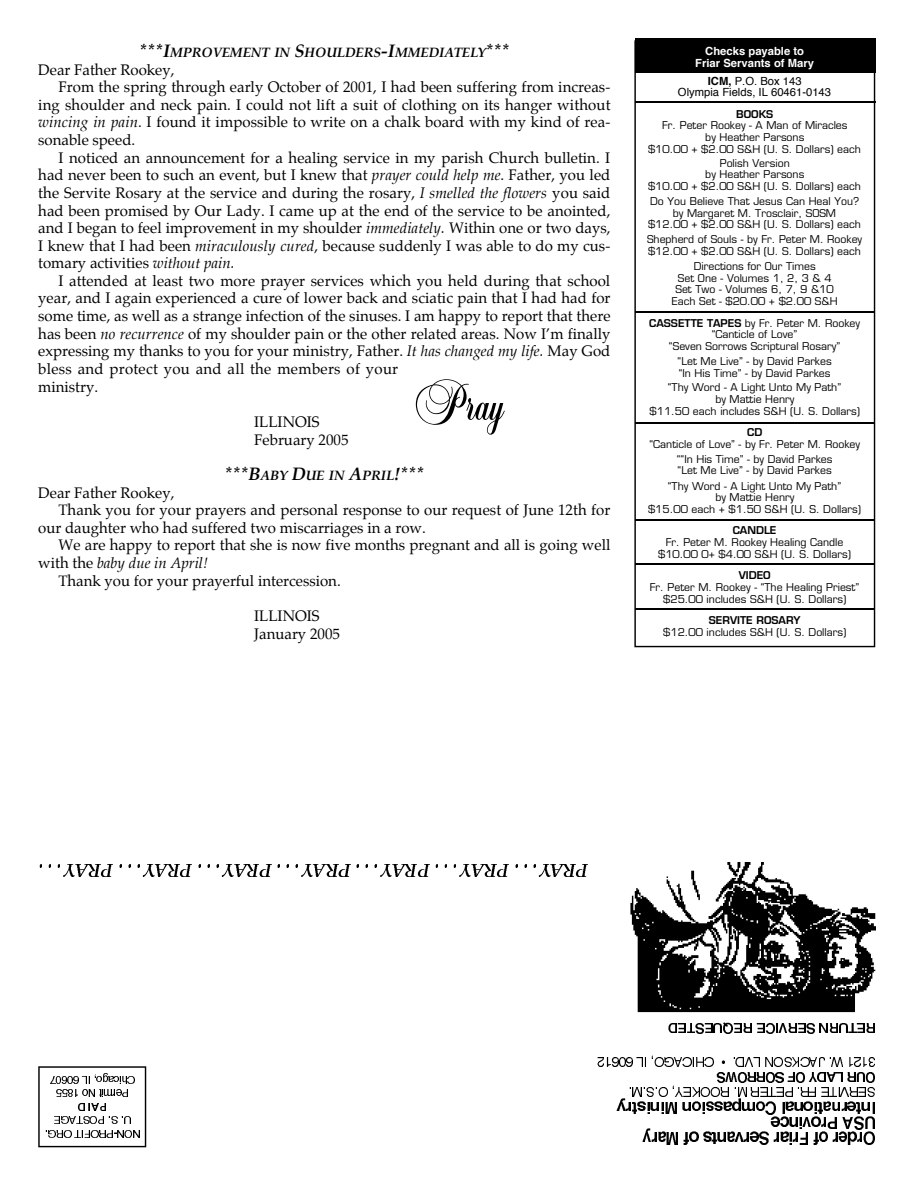
<style>
.page{position:relative;width:918px;height:1188px;background:#fff}
.page>*{position:absolute;margin:0;border:0;box-sizing:border-box;transform-origin:0 0}
.t1{font:67.5px "Balmoral ICG";color:#000}
.t2{font:15px/17.7px "Palatino";letter-spacing:.005em;color:#000}
.t3{font:italic 15px "Palatino";color:#000}
.t4{font:italic 700 13.5px "Palatino";color:#000}
.t5{font:11.25px/11.6px "Helvetica";color:#000;text-align:center}
.t6{font:700 11.25px/11.9px "Helvetica";color:#fff;text-align:center}
.t7{font:10.5px/11.7px "Eurostile";color:#000;text-align:center}
.t8{font:600 10.5px "Eurostile";color:#000}
.s1{font-size:18px}
.s2{font-style:italic}
.s3{font-style:normal}
.s4{font-weight:700}
.s5{font-weight:600}
</style>
<div class="page">
<img style="left:630px;top:862px;width:245px;height:151px">
<div style="left:635px;top:38px;width:240px;height:34px;background:#000"></div>
<svg style="left:38px;top:1066px;width:108px;height:81px"></svg>
<svg style="left:597px;top:1055px;width:278px;height:89px"></svg>
<img style="left:864px;top:1023px;width:10px;height:10px">
<svg style="left:839px;top:1023px;width:25px;height:10px"></svg>
<img style="left:819px;top:1023px;width:18px;height:10px">
<svg style="left:820px;top:1023px;width:8px;height:10px"></svg>
<svg style="left:797px;top:1023px;width:17px;height:10px"></svg>
<img style="left:788px;top:1023px;width:8px;height:10px">
<svg style="left:756px;top:1023px;width:31px;height:10px"></svg>
<img style="left:723px;top:1022px;width:28px;height:11px">
<svg style="left:733px;top:1023px;width:8px;height:10px"></svg>
<svg style="left:678px;top:1023px;width:44px;height:10px"></svg>
<img style="left:668px;top:1023px;width:9px;height:10px">
<img style="left:575px;top:864px;width:13px;height:13px">
<img style="left:563px;top:864px;width:12px;height:13px">
<img style="left:550px;top:864px;width:13px;height:13px">
<img style="left:524px;top:864px;width:26px;height:13px">
<svg style="left:515px;top:864px;width:20px;height:3px"></svg>
<img style="left:496px;top:864px;width:13px;height:13px">
<img style="left:484px;top:864px;width:12px;height:13px">
<img style="left:471px;top:864px;width:13px;height:13px">
<img style="left:444px;top:864px;width:27px;height:13px">
<svg style="left:435px;top:864px;width:21px;height:3px"></svg>
<img style="left:417px;top:864px;width:13px;height:13px">
<img style="left:405px;top:864px;width:12px;height:13px">
<img style="left:392px;top:864px;width:13px;height:13px">
<img style="left:365px;top:864px;width:27px;height:13px">
<svg style="left:350px;top:864px;width:27px;height:3px"></svg>
<img style="left:338px;top:864px;width:12px;height:13px">
<img style="left:326px;top:864px;width:12px;height:13px">
<img style="left:313px;top:864px;width:13px;height:13px">
<img style="left:286px;top:864px;width:27px;height:13px">
<svg style="left:271px;top:864px;width:26px;height:3px"></svg>
<img style="left:259px;top:864px;width:12px;height:13px">
<img style="left:247px;top:864px;width:12px;height:13px">
<img style="left:233px;top:864px;width:14px;height:13px">
<img style="left:207px;top:864px;width:26px;height:13px">
<svg style="left:198px;top:864px;width:20px;height:3px"></svg>
<img style="left:180px;top:864px;width:12px;height:13px">
<img style="left:168px;top:864px;width:12px;height:13px">
<img style="left:154px;top:864px;width:14px;height:13px">
<img style="left:128px;top:864px;width:26px;height:13px">
<svg style="left:119px;top:864px;width:20px;height:3px"></svg>
<img style="left:101px;top:864px;width:12px;height:13px">
<img style="left:89px;top:864px;width:12px;height:13px">
<img style="left:75px;top:864px;width:14px;height:13px">
<img style="left:48px;top:864px;width:27px;height:13px">
<svg style="left:39px;top:864px;width:21px;height:3px"></svg>
<svg style="left:634px;top:40px;width:241px;height:607px"></svg>
<hr style="left:635px;top:102px;width:240px;height:1px;background:#000">
<hr style="left:635px;top:311px;width:240px;height:1px;background:#000">
<hr style="left:635px;top:423px;width:240px;height:1px;background:#000">
<hr style="left:635px;top:519px;width:240px;height:2px;background:#000">
<hr style="left:635px;top:563px;width:240px;height:1px;background:#000">
<hr style="left:635px;top:608px;width:240px;height:1px;background:#000">
<p class="t4" style="left:139px;top:46px;width:372px"><span class="s1">***I</span>MPROVEMENT IN <span class="s1">S</span>HOULDERS<span class="s1">-I</span>MMEDIATELY<span class="s1">***</span></p>
<p class="t2" style="left:38px;top:62px;width:138px">Dear Father Rookey,</p>
<p class="t2" style="left:58px;top:79px;width:553px">From the spring through early October of 2001, I had been suffering from increas-</p>
<p class="t2" style="left:38px;top:97px;width:574px">ing shoulder and neck pain. I could not lift a suit of clothing on its hanger without</p>
<p class="t2" style="left:38px;top:114px;width:574px"><span class="s2">wincing in pain</span>. I found it impossible to write on a chalk board with my kind of rea-</p>
<p class="t2" style="left:38px;top:132px;width:99px">sonable speed.</p>
<p class="t2" style="left:58px;top:150px;width:553px">I noticed an announcement for a healing service in my parish Church bulletin. I</p>
<p class="t2" style="left:38px;top:167px;width:574px">had never been to such an event, but I knew that <span class="s2">prayer could help me</span>. Father, you led</p>
<p class="t2" style="left:38px;top:185px;width:574px">the Servite Rosary at the service and during the rosary, <span class="s2">I smelled the flowers</span> you said</p>
<p class="t2" style="left:38px;top:203px;width:574px">had been promised by Our Lady. I came up at the end of the service to be anointed,</p>
<p class="t2" style="left:38px;top:220px;width:574px">and I began to feel improvement in my shoulder <span class="s2">immediately.</span> Within one or two days,</p>
<p class="t2" style="left:38px;top:238px;width:574px">I knew that I had been <span class="s2">miraculously cured</span>, because suddenly I was able to do my cus-</p>
<p class="t2" style="left:38px;top:255px;width:198px">tomary activities <span class="s2">without pain.</span></p>
<p class="t2" style="left:58px;top:273px;width:553px">I attended at least two more prayer services which you held during that school</p>
<p class="t2" style="left:38px;top:291px;width:574px">year, and I again experienced a cure of lower back and sciatic pain that I had had for</p>
<p class="t2" style="left:38px;top:308px;width:574px">some time, as well as a strange infection of the sinuses. I am happy to report that there</p>
<p class="t2" style="left:38px;top:326px;width:574px">has been <span class="s2">no recurrence</span> of my shoulder pain or the other related areas. Now I’m finally</p>
<p class="t2" style="left:38px;top:343px;width:574px">expressing my thanks to you for your ministry, Father. <span class="s2">It has changed my life.</span> May God</p>
<p class="t2" style="left:38px;top:361px;width:361px">bless and protect you and all the members of your</p>
<p class="t2" style="left:38px;top:379px;width:61px">ministry.</p>
<p class="t2" style="left:254px;top:414px;width:96px">ILLINOIS<br>February 2005</p>
<p class="t4" style="left:224px;top:469px;width:201px"><span class="s1">***B</span>ABY <span class="s1">D</span>UE IN <span class="s1">A</span>PRIL<span class="s1">!***</span></p>
<p class="t2" style="left:38px;top:485px;width:138px">Dear Father Rookey,</p>
<p class="t2" style="left:58px;top:502px;width:554px">Thank you for your prayers and personal response to our request of June 12th for</p>
<p class="t2" style="left:38px;top:520px;width:389px">our daughter who had suffered two miscarriages in a row.</p>
<p class="t2" style="left:58px;top:537px;width:554px">We are happy to report that she is now five months pregnant and all is going well</p>
<p class="t3" style="left:38px;top:556px;width:171px"><span class="s3">with the</span> baby due in April!</p>
<p class="t2" style="left:58px;top:573px;width:284px">Thank you for your prayerful intercession.</p>
<p class="t2" style="left:254px;top:608px;width:87px">ILLINOIS<br>January 2005</p>
<h1 class="t1" style="left:410px;top:378px;width:95px">Pray</h1>
<p class="t6" style="left:695px;top:46px;width:120px">Checks payable to<br>Friar Servants of Mary</p>
<p class="t5" style="left:678px;top:76px;width:155px"><span class="s4">ICM,</span> P.O. Box 143<br>Olympia Fields, IL 60461-0143</p>
<p class="t8" style="left:736px;top:110px;width:39px">BOOKS</p>
<p class="t7" style="left:648px;top:121px;width:214px">Fr. Peter Rookey - A Man of Miracles<br>by Heather Parsons<br>$10.00 + $2.00 S&amp;H (U. S. Dollars) each</p>
<p class="t7" style="left:648px;top:158px;width:214px">Polish Version<br>by Heather Parsons<br>$10.00 + $2.00 S&amp;H (U. S. Dollars) each</p>
<p class="t7" style="left:648px;top:196px;width:214px">Do You Believe That Jesus Can Heal You? by Margaret M. Trosclair, SOSM<br>$12.00 + $2.00 S&amp;H (U. S. Dollars) each</p>
<p class="t7" style="left:647px;top:235px;width:217px;text-align:left">Shepherd of Souls - by Fr. Peter M. Rookey $12.00 + $2.00 S&amp;H (U. S. Dollars) each</p>
<p class="t7" style="left:672px;top:261px;width:167px">Directions for Our Times<br>Set One - Volumes 1, 2, 3 &amp; 4<br>Set Two - Volumes 6, 7, 9 &amp;10<br>Each Set - $20.00 + $2.00 S&amp;H</p>
<p class="t7" style="left:649px;top:318px;width:212px"><span class="s5">CASSETTE TAPES</span> by Fr. Peter M. Rookey “Canticle of Love”<br>“Seven Sorrows Scriptural Rosary”</p>
<p class="t7" style="left:678px;top:356px;width:156px;text-align:left">“Let Me Live” - by David Parkes “In His Time” - by David Parkes</p>
<p class="t7" style="left:650px;top:383px;width:212px">“Thy Word - A Light Unto My Path”<br>by Mattie Henry<br>$11.50 each includes S&amp;H (U. S. Dollars)</p>
<p class="t8" style="left:747px;top:428px;width:17px">CD</p>
<p class="t7" style="left:650px;top:438px;width:212px;line-height:15.1px">“Canticle of Love” - by Fr. Peter M. Rookey ““In His Time” - by David Parkes</p>
<p class="t7" style="left:668px;top:464px;width:175px;line-height:15.1px">“Let Me Live” - by David Parkes “Thy Word - A Light Unto My Path”</p>
<p class="t7" style="left:648px;top:492px;width:214px">by Mattie Henry<br>$15.00 each + $1.50 S&amp;H (U. S. Dollars)</p>
<p class="t8" style="left:733px;top:526px;width:45px">CANDLE</p>
<p class="t7" style="left:658px;top:538px;width:194px">Fr. Peter M. Rookey Healing Candle $10.00 0+ $4.00 S&amp;H (U. S. Dollars)</p>
<p class="t8" style="left:739px;top:571px;width:33px">VIDEO</p>
<p class="t7" style="left:650px;top:582px;width:211px">Fr. Peter M. Rookey - “The Healing Priest” $25.00 includes S&amp;H (U. S. Dollars)</p>
<p class="t8" style="left:709px;top:616px;width:93px">SERVITE ROSARY</p>
<p class="t7" style="left:663px;top:627px;width:185px">$12.00 includes S&amp;H (U. S. Dollars)</p>
</div>
